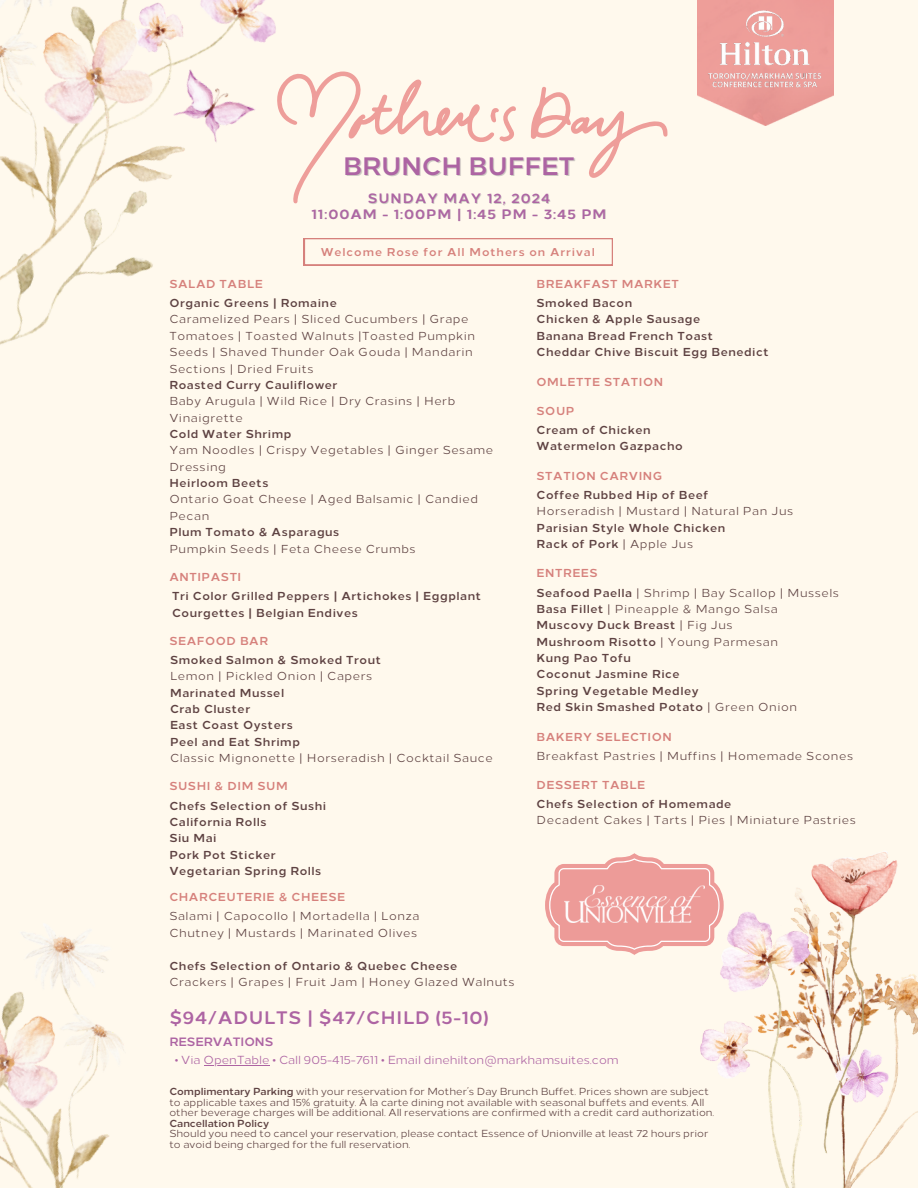
<style>
.page{position:relative;width:918px;height:1188px;background:#fff9ed}
.page>*{position:absolute;margin:0;border:0;box-sizing:border-box;transform-origin:0 0}
.t1{font:700 25.2px "Loew";color:#ad64a3}
.t2{font:700 18.15px "Loew";letter-spacing:.04em;color:#ad64a3}
.t3{font:700 13.65px "Loew";letter-spacing:.085em;color:#ad64a3}
.t4{font:700 12.15px "Loew";color:#ad64a3}
.t5{font:11.7px "Loew";color:#ad64a3}
.t6{font:700 11.55px/16.4px "Loew";letter-spacing:.05em;color:#5e4242}
.t7{font:11.55px/16.4px "Loew";letter-spacing:.05em;color:#5e4242}
.t8{font:700 11.55px "Loew";letter-spacing:.05em;color:#d6817c}
.t9{font:700 11.4px "Loew";letter-spacing:.085em;color:#d6817c}
.t10{font:10.2px/10.5px "Loew";color:#5e4242}
.t11{font:700 10.2px "Loew";color:#5e4242}
.s1{font-weight:700}
.s2{font-weight:400}
</style>
<div class="page">
<img style="left:700px;top:851px;width:218px;height:337px">
<img style="left:0;top:0;width:312px;height:345px">
<img style="left:697px;top:0;width:136px;height:126px">
<img style="left:706px;top:7px;width:118px;height:84px">
<svg style="left:276px;top:72px;width:392px;height:131px"></svg>
<svg style="left:545px;top:853px;width:179px;height:102px"></svg>
<img style="left:565px;top:885px;width:139px;height:38px">
<svg style="left:304px;top:238px;width:309px;height:27px"></svg>
<img style="left:0;top:924px;width:270px;height:264px">
<p class="t1" style="left:343px;top:151px;width:233px">BRUNCH BUFFET</p>
<h6 class="t8" style="left:169px;top:277px;width:95px">SALAD TABLE</h6>
<h6 class="t3" style="left:368px;top:190px;width:184px">SUNDAY MAY 12, 2024</h6>
<p class="t3" style="left:312px;top:206px;width:296px">11:00AM - 1:00PM | 1:45 PM - 3:45 PM</p>
<p class="t9" style="left:321px;top:245px;width:275px">Welcome Rose for All Mothers on Arrival</p>
<h6 class="t8" style="left:537px;top:277px;width:144px">BREAKFAST MARKET</h6>
<h4 class="t7" style="left:169px;top:295px;width:326px"><span class="s1">Organic Greens | Romaine<br></span>Caramelized Pears | Sliced Cucumbers | Grape<br>Tomatoes | Toasted Walnuts |Toasted Pumpkin<br>Seeds | Shaved Thunder Oak Gouda | Mandarin<br>Sections | Dried Fruits<br><span class="s1">Roasted Curry Cauliflower<br></span>Baby Arugula | Wild Rice | Dry Crasins | Herb<br>Vinaigrette<br><span class="s1">Cold Water Shrimp<br></span>Yam Noodles | Crispy Vegetables | Ginger Sesame<br>Dressing<br><span class="s1">Heirloom Beets<br></span>Ontario Goat Cheese | Aged Balsamic | Candied<br>Pecan<br><span class="s1">Plum Tomato &amp; Asparagus<br></span>Pumpkin Seeds | Feta Cheese Crumbs</h4>
<h6 class="t8" style="left:169px;top:570px;width:74px">ANTIPASTI</h6>
<h4 class="t6" style="left:172px;top:588px;width:311px">Tri Color Grilled Peppers | Artichokes | Eggplant<br>Courgettes | Belgian Endives</h4>
<h6 class="t8" style="left:169px;top:634px;width:100px">SEAFOOD BAR</h6>
<h4 class="t6" style="left:170px;top:652px;width:324px">Smoked Salmon &amp; Smoked Trout<br><span class="s2">Lemon | Pickled Onion | Capers<br></span>Marinated Mussel<br>Crab Cluster<br>East Coast Oysters<br>Peel and Eat Shrimp<br><span class="s2">Classic Mignonette | Horseradish | Cocktail Sauce</span></h4>
<h6 class="t8" style="left:169px;top:779px;width:120px">SUSHI &amp; DIM SUM</h6>
<h4 class="t6" style="left:169px;top:797px;width:158px">Chefs Selection of Sushi<br>California Rolls<br>Siu Mai<br>Pork Pot Sticker<br>Vegetarian Spring Rolls</h4>
<h5 class="t8" style="left:169px;top:890px;width:177px">CHARCEUTERIE &amp; CHEESE</h5>
<h4 class="t7" style="left:169px;top:908px;width:252px">Salami | Capocollo | Mortadella | Lonza<br>Chutney | Mustards | Marinated Olives</h4>
<h4 class="t7" style="left:169px;top:957px;width:347px"><span class="s1">Chefs Selection of Ontario &amp; Quebec Cheese<br></span>Crackers | Grapes | Fruit Jam | Honey Glazed Walnuts</h4>
<p class="t2" style="left:169px;top:1006px;width:321px">$94/ADULTS | $47/CHILD (5-10)</p>
<h4 class="t6" style="left:537px;top:295px;width:234px">Smoked Bacon<br>Chicken &amp; Apple Sausage<br>Banana Bread French Toast<br>Cheddar Chive Biscuit Egg Benedict</h4>
<h1 class="t8" style="left:537px;top:375px;width:128px">OMLETTE STATION</h1>
<h5 class="t8" style="left:537px;top:404px;width:39px">SOUP</h5>
<h3 class="t6" style="left:537px;top:422px;width:148px">Cream of Chicken<br>Watermelon Gazpacho</h3>
<h5 class="t8" style="left:537px;top:469px;width:127px">STATION CARVING</h5>
<h4 class="t6" style="left:537px;top:487px;width:258px">Coffee Rubbed Hip of Beef<br><span class="s2">Horseradish | Mustard | Natural Pan Jus<br></span>Parisian Style Whole Chicken<br>Rack of Pork <span class="s2">| Apple Jus</span></h4>
<h6 class="t8" style="left:537px;top:566px;width:63px">ENTREES</h6>
<h4 class="t6" style="left:537px;top:584px;width:304px">Seafood Paella <span class="s2">| Shrimp | Bay Scallop | Mussels<br></span>Basa Fillet <span class="s2">| Pineapple &amp; Mango Salsa<br></span>Muscovy Duck Breast <span class="s2">| Fig Jus<br></span>Mushroom Risotto <span class="s2">| Young Parmesan<br></span>Kung Pao Tofu<br>Coconut Jasmine Rice<br>Spring Vegetable Medley<br>Red Skin Smashed Potato <span class="s2">| Green Onion</span></h4>
<h6 class="t8" style="left:537px;top:730px;width:137px">BAKERY SELECTION</h6>
<h4 class="t7" style="left:537px;top:748px;width:318px">Breakfast Pastries | Muffins | Homemade Scones</h4>
<h5 class="t8" style="left:537px;top:778px;width:110px">DESSERT TABLE</h5>
<h4 class="t7" style="left:537px;top:796px;width:321px"><span class="s1">Chefs Selection of Homemade<br></span>Decadent Cakes | Tarts | Pies | Miniature Pastries</h4>
<h6 class="t4" style="left:169px;top:1034px;width:105px">RESERVATIONS</h6>
<h4 class="t5" style="left:175px;top:1053px;width:446px">• Via OpenTable • Call 905-415-7611 • Email dinehilton@markhamsuites.com</h4>
<p class="t10" style="left:169px;top:1087px;width:547px"><span class="s1">Complimentary Parking</span> with your reservation for Mother’s Day Brunch Buffet. Prices shown are subject to applicable taxes and 15% gratuity. À la carte dining not available with seasonal buffets and events. All other beverage charges will be additional. All reservations are confirmed with a credit card authorization.</p>
<h2 class="t11" style="left:169px;top:1117px;width:101px">Cancellation Policy</h2>
<h4 class="t10" style="left:169px;top:1129px;width:540px">Should you need to cancel your reservation, please contact Essence of Unionville at least 72 hours prior to avoid being charged for the full reservation.</h4>
</div>
